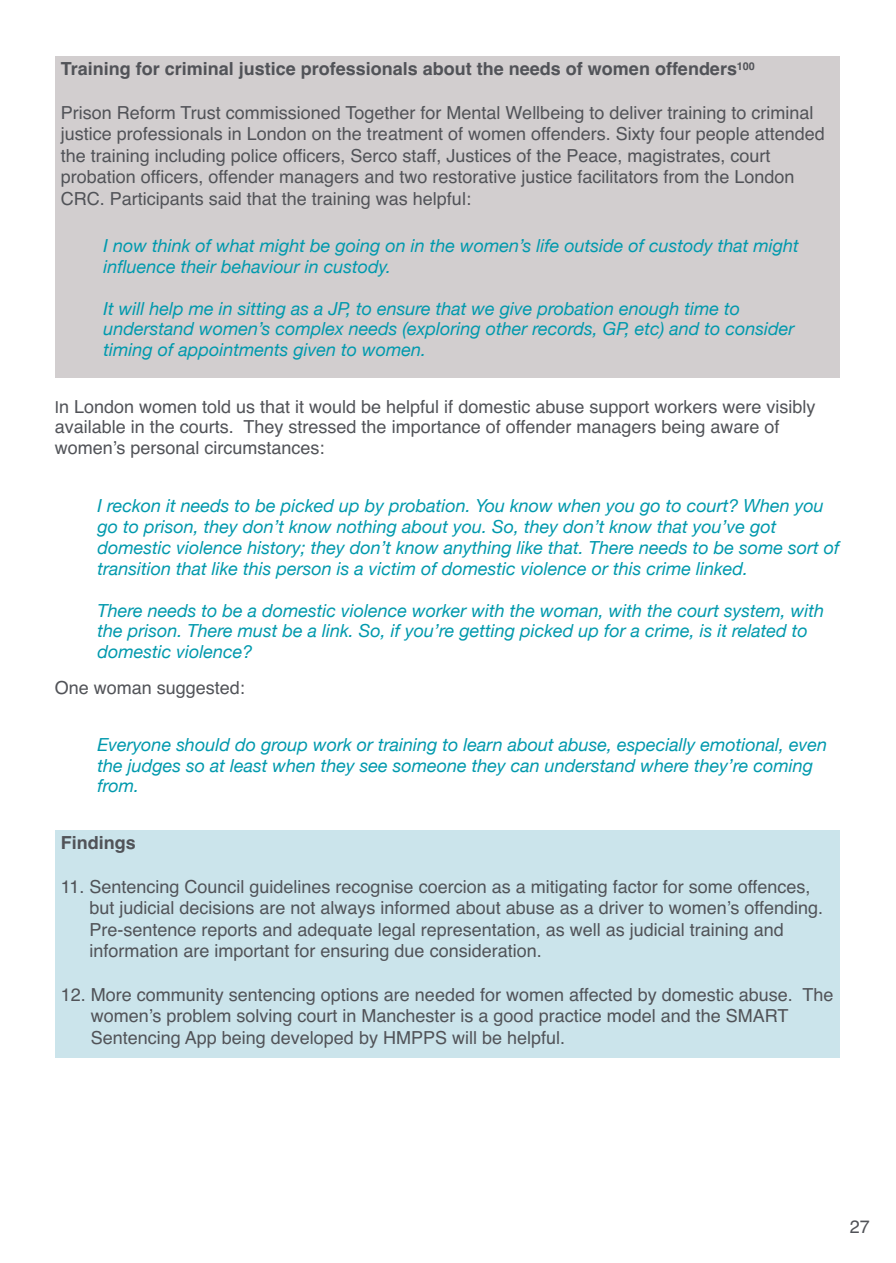
<style>
.page{position:relative;width:896px;height:1263px;background:#fff}
.page>*{position:absolute;margin:0;border:0;box-sizing:border-box;transform-origin:0 0}
.t1{font:18px/21.6px "Helvetica";color:#515358}
.t2{font:italic 18px/20.9px "Helvetica Neue";color:#0099ad}
.t3{font:700 18px "Helvetica";color:#515358}
.s1{font-family:"Helvetica Neue";font-size:16.5px}
</style>
<div class="page">
<div style="left:55px;top:56px;width:785px;height:322px;background:#d2cecf"></div>
<div style="left:55px;top:830px;width:785px;height:228px;background:#cbe4eb"></div>
<p class="t3" style="left:61px;top:59px;width:696px">Training for criminal justice professionals about the needs of women offenders<sup>100</sup></p>
<p class="t1" style="left:61px;top:102px;width:766px">Prison Reform Trust commissioned Together for Mental Wellbeing to deliver training to criminal justice professionals in London on the treatment of women offenders. Sixty four people attended the training including police officers, Serco staff, Justices of the Peace, magistrates, court probation officers, offender managers and two restorative justice facilitators from the London CRC. Participants said that the training was helpful:</p>
<p class="t2" style="left:103px;top:235px;width:697px">I now think of what might be going on in the women’s life outside of custody that might influence their behaviour in custody.</p>
<p class="t2" style="left:103px;top:297px;width:693px">It will help me in sitting as a JP, to ensure that we give probation enough time to understand women’s complex needs (exploring other records, GP, etc) and to consider timing of appointments given to women.</p>
<p class="t1" style="left:55px;top:397px;width:762px;line-height:19.8px"><span class="s1">I</span>n London women told us that it would be helpful if domestic abuse support workers were visibly available in the courts. They stressed the importance of offender managers being aware of</p>
<p class="t1" style="left:55px;top:437px;width:271px">women’s personal circumstances:</p>
<p class="t2" style="left:97px;top:495px;width:744px">I reckon it needs to be picked up by probation. You know when you go to court? When you go to prison, they don’t know nothing about you. So, they don’t know that you’ve got domestic violence history; they don’t know anything like that. There needs to be some sort of transition that like this person is a victim of domestic violence or this crime linked.</p>
<p class="t2" style="left:97px;top:599px;width:728px">There needs to be a domestic violence worker with the woman, with the court system, with the prison. There must be a link. So, if you’re getting picked up for a crime, is it related to domestic violence?</p>
<p class="t1" style="left:55px;top:677px;width:192px">One woman suggested:</p>
<p class="t2" style="left:97px;top:734px;width:731px">Everyone should do group work or training to learn about abuse, especially emotional, even the judges so at least when they see someone they can understand where they’re coming from.</p>
<p class="t3" style="left:61px;top:833px;width:77px">Findings</p>
<p class="t1" style="left:90px;top:876px;width:735px;text-indent:-29px">11. Sentencing Council guidelines recognise coercion as a mitigating factor for some offences, but judicial decisions are not always informed about abuse as a driver to women’s offending.<br>Pre-sentence reports and adequate legal representation, as well as judicial training and information are important for ensuring due consideration.</p>
<p class="t1" style="left:91px;top:984px;width:744px;text-indent:-30px">12. More community sentencing options are needed for women affected by domestic abuse. The women’s problem solving court in Manchester is a good practice model and the SMART<br>Sentencing App being developed by HMPPS will be helpful.</p>
<p class="t1" style="left:850px;top:1216px;width:22px">27</p>
</div>
